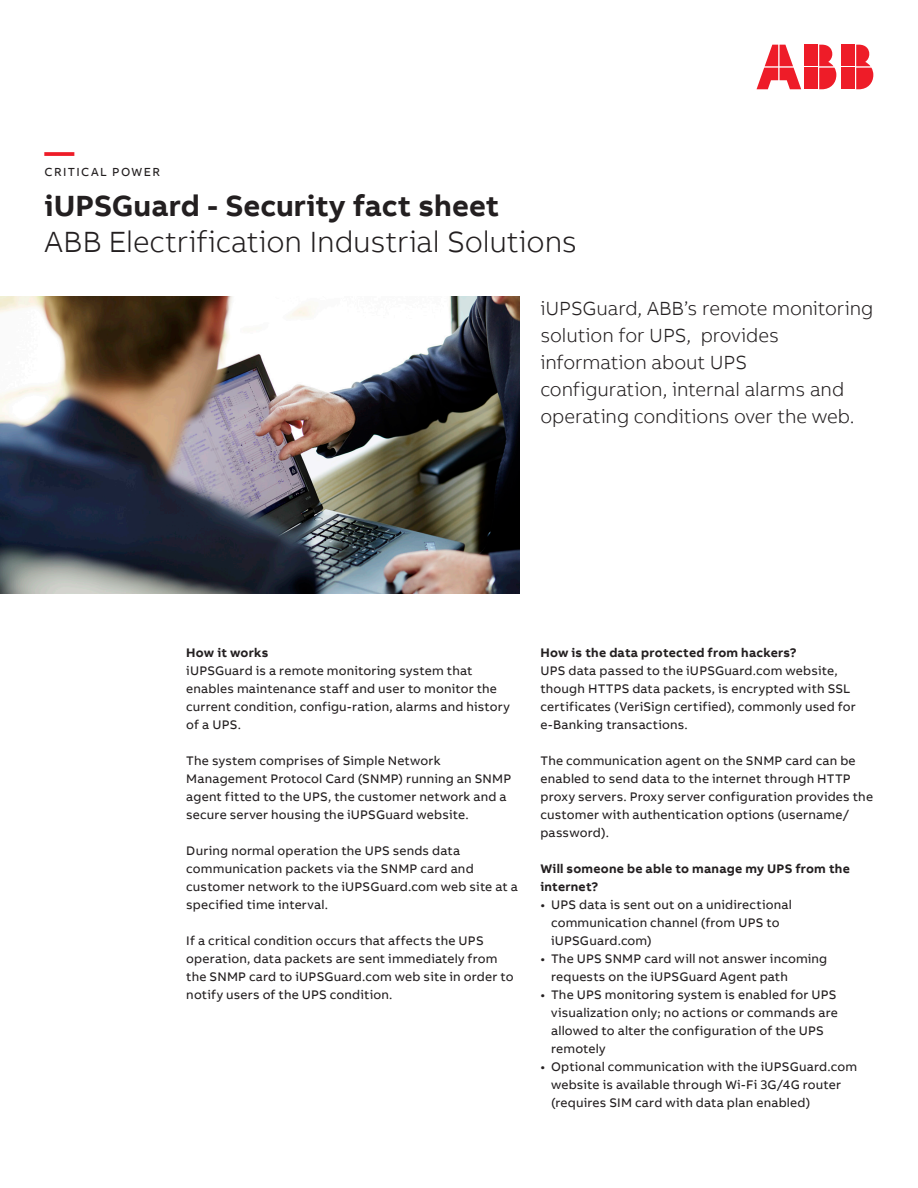
<style>
.page{position:relative;width:918px;height:1188px;background:#fff}
.page>*{position:absolute;margin:0;border:0;box-sizing:border-box;transform-origin:0 0}
.Subheadline_M_20pt_2{font:300 30px "AB Bvoice";letter-spacing:-.005em;color:#231f20}
.Headline_M_20pt_24pt{font:700 30px "AB Bvoice";letter-spacing:.005em;color:#231f20}
.Headline_M_20pt_24pt-2{font:700 30px "AB Bvoice";color:#ee1c28}
.Lead_13pt_18pt{font:300 19.5px/27px "AB Bvoice";letter-spacing:-.005em;color:#231f20}
.Copytext_8_5pt_12pt{font:12.75px/18px "AB Bvoice";letter-spacing:.015em;color:#231f20}
.Paragraph_Title_8_5p{font:700 12.75px/18px "AB Bvoice";letter-spacing:.02em;color:#231f20}
.Category_M_8pt_9_6pt{font:12px "AB Bvoice";letter-spacing:.12em;color:#231f20}
</style>
<div class="page">
<img style="left:0;top:297px;width:519px;height:296px">
<div style="left:842px;top:45px;width:13px;height:21px;background:#ee1c28"></div>
<div style="left:842px;top:68px;width:13px;height:21px;background:#ee1c28"></div>
<svg style="left:856px;top:45px;width:17px;height:44px"></svg>
<svg style="left:757px;top:45px;width:44px;height:44px"></svg>
<div style="left:805px;top:45px;width:13px;height:21px;background:#ee1c28"></div>
<div style="left:805px;top:68px;width:13px;height:21px;background:#ee1c28"></div>
<svg style="left:819px;top:45px;width:17px;height:44px"></svg>
<p class="Headline_M_20pt_24pt-2" style="left:45px;top:132px;width:31px">—</p>
<p class="Category_M_8pt_9_6pt" style="left:45px;top:165px;width:117px">CRITICAL POWER</p>
<p class="Headline_M_20pt_24pt" style="left:45px;top:186px;width:456px">iUPSGuard - Security fact sheet</p>
<p class="Subheadline_M_20pt_2" style="left:45px;top:224px;width:534px">ABB Electrification Industrial Solutions</p>
<p class="Lead_13pt_18pt" style="left:540px;top:295px;width:334px">iUPSGuard, ABB’s remote monitoring solution for UPS, provides information about UPS configuration, internal alarms and operating conditions over the web.</p>
<p class="Paragraph_Title_8_5p" style="left:186px;top:643px;width:84px">How it works</p>
<p class="Copytext_8_5pt_12pt" style="left:186px;top:661px;width:325px">iUPSGuard is a remote monitoring system that enables maintenance staff and user to monitor the current condition, configu-ration, alarms and history of a UPS.</p>
<p class="Copytext_8_5pt_12pt" style="left:186px;top:751px;width:326px">The system comprises of Simple Network Management Protocol Card (SNMP) running an SNMP agent fitted to the UPS, the customer network and a secure server housing the iUPSGuard website.</p>
<p class="Copytext_8_5pt_12pt" style="left:186px;top:841px;width:333px">During normal operation the UPS sends data communication packets via the SNMP card and customer network to the iUPSGuard.com web site at a specified time interval.</p>
<p class="Copytext_8_5pt_12pt" style="left:186px;top:931px;width:329px">If a critical condition occurs that affects the UPS operation, data packets are sent immediately from the SNMP card to iUPSGuard.com web site in order to notify users of the UPS condition.</p>
<p class="Paragraph_Title_8_5p" style="left:540px;top:643px;width:258px">How is the data protected from hackers?</p>
<p class="Copytext_8_5pt_12pt" style="left:540px;top:661px;width:317px">UPS data passed to the iUPSGuard.com website, though HTTPS data packets, is encrypted with SSL certificates (VeriSign certified), commonly used for e-Banking transactions.</p>
<p class="Copytext_8_5pt_12pt" style="left:540px;top:751px;width:334px">The communication agent on the SNMP card can be enabled to send data to the internet through HTTP proxy servers. Proxy server configuration provides the customer with authentication options (username/ password).</p>
<p class="Paragraph_Title_8_5p" style="left:540px;top:859px;width:311px">Will someone be able to manage my UPS from the internet?</p>
<p class="Copytext_8_5pt_12pt" style="left:551px;top:895px;width:242px;text-indent:-11px">• UPS data is sent out on a unidirectional communication channel (from UPS to iUPSGuard.com)</p>
<p class="Copytext_8_5pt_12pt" style="left:551px;top:949px;width:278px;text-indent:-11px">• The UPS SNMP card will not answer incoming requests on the iUPSGuard Agent path</p>
<p class="Copytext_8_5pt_12pt" style="left:551px;top:985px;width:288px;text-indent:-11px">• The UPS monitoring system is enabled for UPS visualization only; no actions or commands are allowed to alter the configuration of the UPS remotely</p>
<p class="Copytext_8_5pt_12pt" style="left:551px;top:1057px;width:308px;text-indent:-11px">• Optional communication with the iUPSGuard.com website is available through Wi-Fi 3G/4G router (requires SIM card with data plan enabled)</p>
</div>
